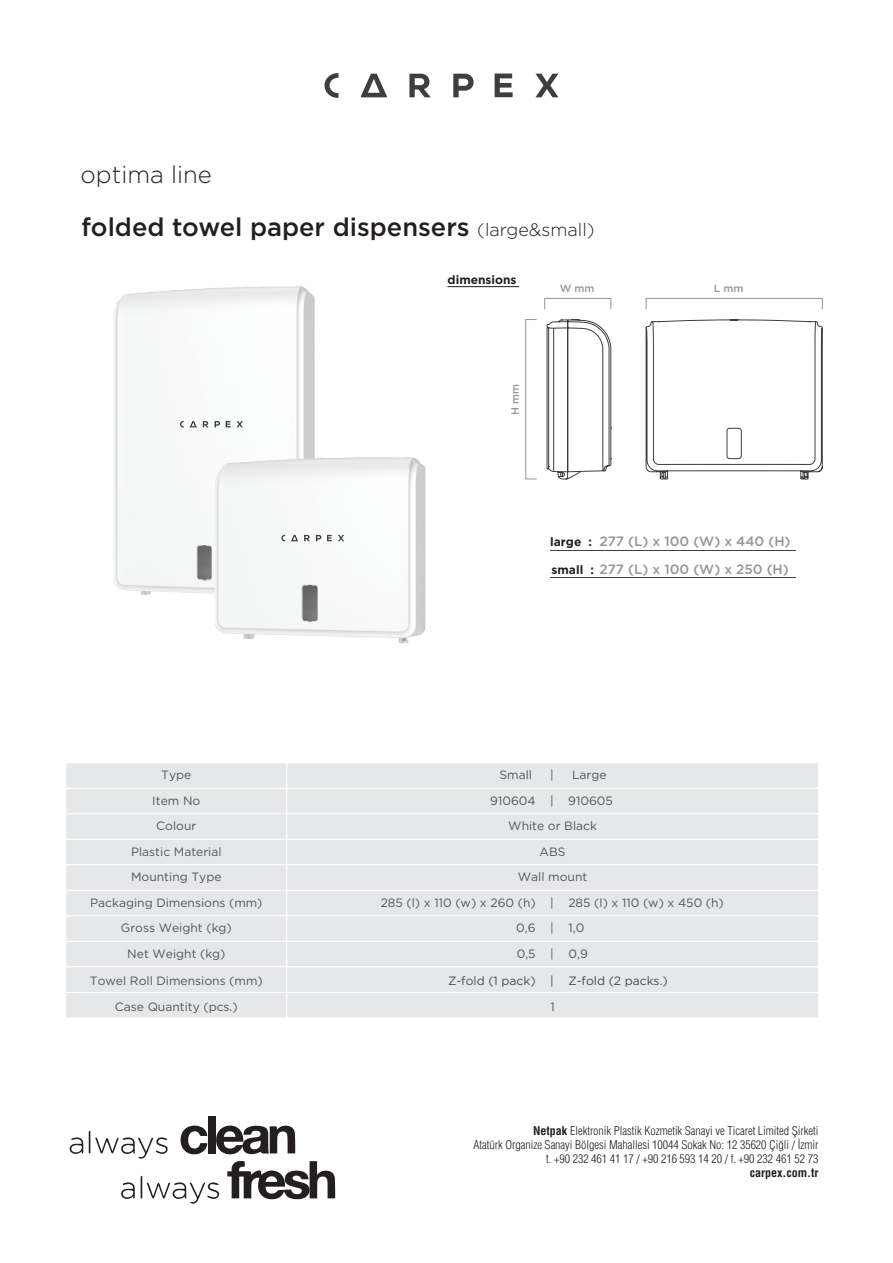
<style>
.page{position:relative;width:893px;height:1263px;background:#fff}
.page>*{position:absolute;margin:0;border:0;box-sizing:border-box;transform-origin:0 0}
.t1{font:500 25.5px "Gotham";color:#231f20}
.t2{font:300 24px "Gotham";color:#231f20}
.t3{font:500 13.5px/27.9px "Gotham";color:#939598}
.t4{font:12px/25.5px "Gotham";color:#4e5659;text-align:center}
.t5{font:12px "Gotham";color:#434b4c}
.t6{font:700 12px "Gotham";color:#231f20}
.t7{font:11.7px/14.2px "Helvetica Cond T Light";letter-spacing:-.005em;color:#231f20;text-align:right}
.t8{font:11.7px "Helvetica Cond T Bold";letter-spacing:-.005em;color:#231f20}
.t9{font:500 10.5px "Gotham";color:#939598}
.s1{font-weight:300;font-size:18px}
.s2{font-weight:700;font-size:12px;color:#231f20}
.s3{font-family:"Helvetica Cond T Bold"}
</style>
<div class="page">
<svg style="left:227px;top:1161px;width:108px;height:39px"></svg>
<svg style="left:215px;top:1123px;width:80px;height:32px"></svg>
<svg style="left:180px;top:1125px;width:27px;height:30px"></svg>
<div style="left:208px;top:1116px;width:7px;height:37px;background:#231f20"></div>
<svg style="left:70px;top:1137px;width:13px;height:17px"></svg>
<svg style="left:121px;top:1182px;width:14px;height:17px"></svg>
<svg style="left:89px;top:1131px;width:79px;height:28px"></svg>
<svg style="left:141px;top:1176px;width:78px;height:28px"></svg>
<svg style="left:361px;top:74px;width:26px;height:23px"></svg>
<svg style="left:409px;top:74px;width:21px;height:23px"></svg>
<svg style="left:453px;top:74px;width:21px;height:23px"></svg>
<svg style="left:536px;top:74px;width:22px;height:23px"></svg>
<svg style="left:325px;top:73px;width:13px;height:25px"></svg>
<svg style="left:495px;top:74px;width:18px;height:23px"></svg>
<div style="left:65px;top:762px;width:222px;height:27px;background:#e6e7e9;border:1px solid #fff"></div>
<div style="left:287px;top:762px;width:532px;height:27px;background:#e6e7e9;border:1px solid #fff"></div>
<div style="left:65px;top:788px;width:222px;height:26px;background:#e6e7e9;border:1px solid #fff"></div>
<div style="left:287px;top:788px;width:532px;height:26px;background:#e6e7e9;border:1px solid #fff"></div>
<div style="left:65px;top:813px;width:222px;height:27px;background:#e6e7e9;border:1px solid #fff"></div>
<div style="left:287px;top:813px;width:532px;height:27px;background:#e6e7e9;border:1px solid #fff"></div>
<div style="left:65px;top:839px;width:222px;height:26px;background:#e6e7e9;border:1px solid #fff"></div>
<div style="left:287px;top:839px;width:532px;height:26px;background:#e6e7e9;border:1px solid #fff"></div>
<div style="left:65px;top:864px;width:222px;height:27px;background:#e6e7e9;border:1px solid #fff"></div>
<div style="left:287px;top:864px;width:532px;height:27px;background:#e6e7e9;border:1px solid #fff"></div>
<div style="left:65px;top:890px;width:222px;height:26px;background:#e6e7e9;border:1px solid #fff"></div>
<div style="left:287px;top:890px;width:532px;height:26px;background:#e6e7e9;border:1px solid #fff"></div>
<div style="left:65px;top:915px;width:222px;height:27px;background:#e6e7e9;border:1px solid #fff"></div>
<div style="left:287px;top:915px;width:532px;height:27px;background:#e6e7e9;border:1px solid #fff"></div>
<div style="left:65px;top:941px;width:222px;height:26px;background:#e6e7e9;border:1px solid #fff"></div>
<div style="left:287px;top:941px;width:532px;height:26px;background:#e6e7e9;border:1px solid #fff"></div>
<div style="left:65px;top:966px;width:222px;height:27px;background:#e6e7e9;border:1px solid #fff"></div>
<div style="left:287px;top:966px;width:532px;height:27px;background:#e6e7e9;border:1px solid #fff"></div>
<div style="left:65px;top:992px;width:222px;height:26px;background:#e6e7e9;border:1px solid #fff"></div>
<div style="left:287px;top:992px;width:532px;height:26px;background:#e6e7e9;border:1px solid #fff"></div>
<img style="left:113px;top:286px;width:202px;height:313px">
<img style="left:216px;top:457px;width:209px;height:187px">
<svg style="left:190px;top:421px;width:7px;height:6px"></svg>
<svg style="left:203px;top:421px;width:5px;height:6px"></svg>
<svg style="left:215px;top:421px;width:5px;height:6px"></svg>
<svg style="left:237px;top:421px;width:6px;height:6px"></svg>
<svg style="left:180px;top:421px;width:4px;height:7px"></svg>
<svg style="left:226px;top:421px;width:5px;height:6px"></svg>
<svg style="left:291px;top:535px;width:7px;height:6px"></svg>
<svg style="left:304px;top:535px;width:6px;height:6px"></svg>
<svg style="left:316px;top:535px;width:5px;height:6px"></svg>
<svg style="left:338px;top:535px;width:6px;height:6px"></svg>
<svg style="left:281px;top:535px;width:4px;height:6px"></svg>
<svg style="left:327px;top:535px;width:5px;height:6px"></svg>
<div style="left:646px;top:298px;width:177px;height:12px;border:1px solid #939598"></div>
<div style="left:525px;top:319px;width:12px;height:160px;border:1px solid #939598"></div>
<div style="left:544px;top:298px;width:67px;height:12px;border:1px solid #939598"></div>
<hr style="left:448px;top:286px;width:71px;height:1px;background:#3e3e3f">
<svg style="left:645px;top:303px;width:178px;height:177px"></svg>
<svg style="left:546px;top:319px;width:66px;height:161px"></svg>
<h2 class="t2" style="left:81px;top:159px;width:133px">optima line</h2>
<h1 class="t1" style="left:82px;top:210px;width:515px">folded towel paper dispensers <span class="s1">(large&amp;small)</span></h1>
<p class="t6" style="left:448px;top:272px;width:70px">dimensions</p>
<p class="t9" style="left:508px;top:415px;width:33px;rotate:-90deg">H mm</p>
<p class="t9" style="left:560px;top:281px;width:36px">W mm</p>
<p class="t9" style="left:714px;top:281px;width:31px">L mm</p>
<p class="t3" style="left:550px;top:527px;width:242px"><span class="s2">large :</span> 277 (L) x 100 (W) x 440 (H) <span class="s2">small :</span> 277 (L) x 100 (W) x 250 (H)</p>
<p class="t4" style="left:161px;top:762px;width:32px">Type</p>
<p class="t4" style="left:152px;top:787px;width:50px">Item No</p>
<p class="t4" style="left:499px;top:762px;width:34px">Small</p>
<p class="t4" style="left:550px;top:762px;width:5px">|</p>
<p class="t4" style="left:490px;top:762px;width:124px;text-align:left;text-indent:82px">Large<br>910604 | 910605</p>
<p class="t4" style="left:156px;top:813px;width:42px">Colour</p>
<p class="t4" style="left:508px;top:813px;width:90px">White or Black</p>
<p class="t4" style="left:131px;top:838px;width:92px">Plastic Material</p>
<p class="t4" style="left:540px;top:838px;width:28px">ABS</p>
<p class="t4" style="left:90px;top:864px;width:174px">Mounting Type<br>Packaging Dimensions (mm)<br>Gross Weight (kg)</p>
<p class="t4" style="left:381px;top:864px;width:345px">Wall mount<br>285 (l) x 110 (w) x 260 (h) | 285 (l) x 110 (w) x 450 (h)<br>0,6 | 1,0</p>
<p class="t4" style="left:127px;top:940px;width:100px">Net Weight (kg)</p>
<p class="t4" style="left:517px;top:940px;width:73px">0,5 | 0,9</p>
<p class="t4" style="left:90px;top:967px;width:174px;line-height:26px">Towel Roll Dimensions (mm)<br>Case Quantity (pcs.)</p>
<p class="t5" style="left:448px;top:973px;width:221px">Z-fold (1 pack) | Z-fold (2 packs.)</p>
<p class="t4" style="left:550px;top:994px;width:6px">1</p>
<p class="t7" style="left:474px;top:1123px;width:346px"><span class="s3">Netpak</span> Elektronik Plastik Kozmetik Sanayi ve Ticaret Limited Şirketi<br>Atatürk Organize Sanayi Bölgesi Mahallesi 10044 Sokak No: 12 35620 Çiğli / İzmir t. +90 232 461 41 17 / +90 216 593 14 20 / f. +90 232 461 52 73</p>
<p class="t8" style="left:750px;top:1166px;width:70px">carpex.com.tr</p>
</div>
